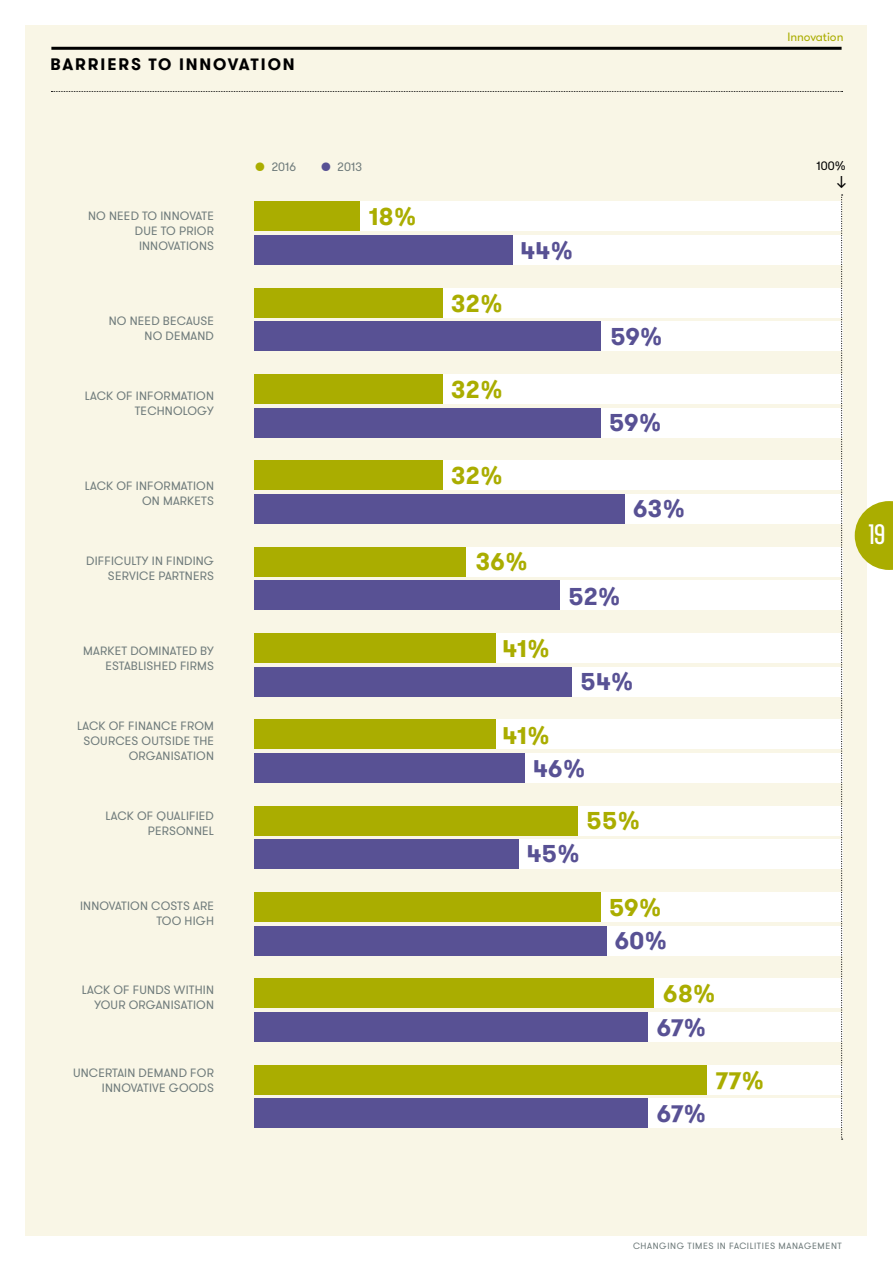
<style>
.page{position:relative;width:893px;height:1263px;background:#fff}
.page>*{position:absolute;margin:0;border:0;box-sizing:border-box;transform-origin:0 0}
.t1{font:27px "Kommissar";color:#fff}
.t2{font:700 24px "GT Walsheim Pro";letter-spacing:.015em;color:#aaad00}
.t3{font:700 24px "GT Walsheim Pro";letter-spacing:.015em;color:#585194}
.t4{font:18px "Fedra Serif B Std";color:#000}
.t5{font:700 16.5px "GT Walsheim Pro";letter-spacing:.115em;color:#000}
.t6{font:12px/15px "GT Walsheim Pro";letter-spacing:.015em;color:#707c7c;text-align:right}
.t7{font:12px "GT Walsheim Pro";color:#aaad00}
.t8{font:12px "GT Walsheim Pro";color:#000}
.t9{font:9px "GT Walsheim Pro";letter-spacing:.065em;color:#707c7c}
.s1{font-family:"Fedra Serif B Std";color:#aaad00}
.s2{font-family:"Fedra Serif B Std";color:#585194}
</style>
<div class="page">
<div style="left:26px;top:26px;width:841px;height:1210px;background:#f9f6e6"></div>
<div style="left:254px;top:201px;width:588px;height:30px;background:#fff"></div>
<div style="left:254px;top:201px;width:106px;height:30px;background:#aaad00"></div>
<div style="left:254px;top:288px;width:588px;height:29px;background:#fff"></div>
<div style="left:254px;top:288px;width:188px;height:29px;background:#aaad00"></div>
<div style="left:254px;top:374px;width:588px;height:30px;background:#fff"></div>
<div style="left:254px;top:374px;width:188px;height:30px;background:#aaad00"></div>
<div style="left:254px;top:460px;width:588px;height:30px;background:#fff"></div>
<div style="left:254px;top:460px;width:188px;height:30px;background:#aaad00"></div>
<div style="left:254px;top:547px;width:588px;height:29px;background:#fff"></div>
<div style="left:254px;top:547px;width:212px;height:29px;background:#aaad00"></div>
<div style="left:254px;top:633px;width:588px;height:30px;background:#fff"></div>
<div style="left:254px;top:633px;width:241px;height:30px;background:#aaad00"></div>
<div style="left:254px;top:719px;width:588px;height:30px;background:#fff"></div>
<div style="left:254px;top:719px;width:241px;height:30px;background:#aaad00"></div>
<div style="left:254px;top:806px;width:588px;height:29px;background:#fff"></div>
<div style="left:254px;top:806px;width:323px;height:29px;background:#aaad00"></div>
<div style="left:254px;top:892px;width:588px;height:30px;background:#fff"></div>
<div style="left:254px;top:892px;width:347px;height:30px;background:#aaad00"></div>
<div style="left:254px;top:978px;width:588px;height:30px;background:#fff"></div>
<div style="left:254px;top:978px;width:400px;height:30px;background:#aaad00"></div>
<div style="left:254px;top:1065px;width:588px;height:29px;background:#fff"></div>
<div style="left:254px;top:1065px;width:453px;height:29px;background:#aaad00"></div>
<div style="left:254px;top:235px;width:588px;height:30px;background:#fff"></div>
<div style="left:254px;top:235px;width:259px;height:30px;background:#585194"></div>
<div style="left:254px;top:321px;width:588px;height:30px;background:#fff"></div>
<div style="left:254px;top:321px;width:347px;height:30px;background:#585194"></div>
<div style="left:254px;top:408px;width:588px;height:29px;background:#fff"></div>
<div style="left:254px;top:408px;width:347px;height:29px;background:#585194"></div>
<div style="left:254px;top:494px;width:588px;height:30px;background:#fff"></div>
<div style="left:254px;top:494px;width:370px;height:30px;background:#585194"></div>
<div style="left:254px;top:580px;width:588px;height:30px;background:#fff"></div>
<div style="left:254px;top:580px;width:306px;height:30px;background:#585194"></div>
<div style="left:254px;top:667px;width:588px;height:29px;background:#fff"></div>
<div style="left:254px;top:667px;width:317px;height:29px;background:#585194"></div>
<div style="left:254px;top:753px;width:588px;height:30px;background:#fff"></div>
<div style="left:254px;top:753px;width:270px;height:30px;background:#585194"></div>
<div style="left:254px;top:839px;width:588px;height:30px;background:#fff"></div>
<div style="left:254px;top:839px;width:265px;height:30px;background:#585194"></div>
<div style="left:254px;top:926px;width:588px;height:29px;background:#fff"></div>
<div style="left:254px;top:926px;width:353px;height:29px;background:#585194"></div>
<div style="left:254px;top:1012px;width:588px;height:30px;background:#fff"></div>
<div style="left:254px;top:1012px;width:394px;height:30px;background:#585194"></div>
<div style="left:254px;top:1098px;width:588px;height:30px;background:#fff"></div>
<div style="left:254px;top:1098px;width:394px;height:30px;background:#585194"></div>
<svg style="left:841px;top:194px;width:2px;height:946px"></svg>
<svg style="left:855px;top:501px;width:38px;height:69px"></svg>
<svg style="left:51px;top:91px;width:792px;height:1px"></svg>
<hr style="left:51px;top:47px;width:791px;height:3px;background:#000">
<h3 class="t5" style="left:51px;top:53px;width:245px">BARRIERS TO INNOVATION</h3>
<p class="t6" style="left:88px;top:209px;width:127px">NO NEED TO INNOVATE<br>DUE TO PRIOR<br>INNOVATIONS</p>
<p class="t6" style="left:109px;top:314px;width:107px">NO NEED BECAUSE<br>NO DEMAND</p>
<p class="t6" style="left:85px;top:389px;width:131px">LACK OF INFORMATION<br>TECHNOLOGY</p>
<p class="t6" style="left:85px;top:479px;width:131px">LACK OF INFORMATION<br>ON MARKETS</p>
<p class="t6" style="left:86px;top:554px;width:129px">DIFFICULTY IN FINDING<br>SERVICE PARTNERS</p>
<p class="t6" style="left:83px;top:644px;width:132px">MARKET DOMINATED BY<br>ESTABLISHED FIRMS</p>
<p class="t6" style="left:77px;top:719px;width:138px">LACK OF FINANCE FROM<br>SOURCES OUTSIDE THE<br>ORGANISATION</p>
<p class="t6" style="left:106px;top:809px;width:110px">LACK OF QUALIFIED<br>PERSONNEL</p>
<p class="t6" style="left:80px;top:899px;width:135px">INNOVATION COSTS ARE<br>TOO HIGH</p>
<p class="t6" style="left:82px;top:982px;width:134px">LACK OF FUNDS WITHIN<br>YOUR ORGANISATION</p>
<p class="t6" style="left:73px;top:1066px;width:142px">UNCERTAIN DEMAND FOR<br>INNOVATIVE GOODS</p>
<p class="t6" style="left:254px;top:160px;width:43px"><span class="s1">⦁</span> 2016</p>
<p class="t6" style="left:320px;top:160px;width:43px"><span class="s2">⦁</span> 2013</p>
<h2 class="t2" style="left:369px;top:201px;width:49px">18%</h2>
<p class="t7" style="left:787px;top:29px;width:58px">Innovation</p>
<h2 class="t2" style="left:451px;top:288px;width:53px">32%</h2>
<h2 class="t3" style="left:521px;top:235px;width:54px">44%</h2>
<h2 class="t2" style="left:451px;top:374px;width:53px">32%</h2>
<h2 class="t2" style="left:451px;top:460px;width:53px">32%</h2>
<h2 class="t2" style="left:476px;top:546px;width:54px">36%</h2>
<h2 class="t3" style="left:610px;top:321px;width:54px">59%</h2>
<h2 class="t3" style="left:609px;top:407px;width:54px">59%</h2>
<h2 class="t3" style="left:633px;top:493px;width:54px">63%</h2>
<h2 class="t2" style="left:502px;top:633px;width:49px">41%</h2>
<h2 class="t2" style="left:502px;top:720px;width:49px">41%</h2>
<h2 class="t3" style="left:568px;top:581px;width:54px">52%</h2>
<h2 class="t3" style="left:580px;top:666px;width:55px">54%</h2>
<h2 class="t3" style="left:533px;top:753px;width:54px">46%</h2>
<h2 class="t3" style="left:527px;top:838px;width:55px">45%</h2>
<h2 class="t2" style="left:586px;top:805px;width:55px">55%</h2>
<h2 class="t2" style="left:609px;top:892px;width:54px">59%</h2>
<h2 class="t3" style="left:615px;top:925px;width:54px">60%</h2>
<h2 class="t2" style="left:663px;top:978px;width:54px">68%</h2>
<h2 class="t3" style="left:657px;top:1011px;width:51px">67%</h2>
<h2 class="t3" style="left:657px;top:1098px;width:51px">67%</h2>
<h2 class="t2" style="left:715px;top:1065px;width:50px">77%</h2>
<p class="t8" style="left:816px;top:159px;width:31px">100%</p>
<h3 class="t4" style="left:836px;top:168px;width:12px">↓</h3>
<h1 class="t1" style="left:869px;top:516px;width:17px">19</h1>
<p class="t9" style="left:633px;top:1240px;width:210px">CHANGING TIMES IN FACILITIES MANAGEMENT</p>
</div>
